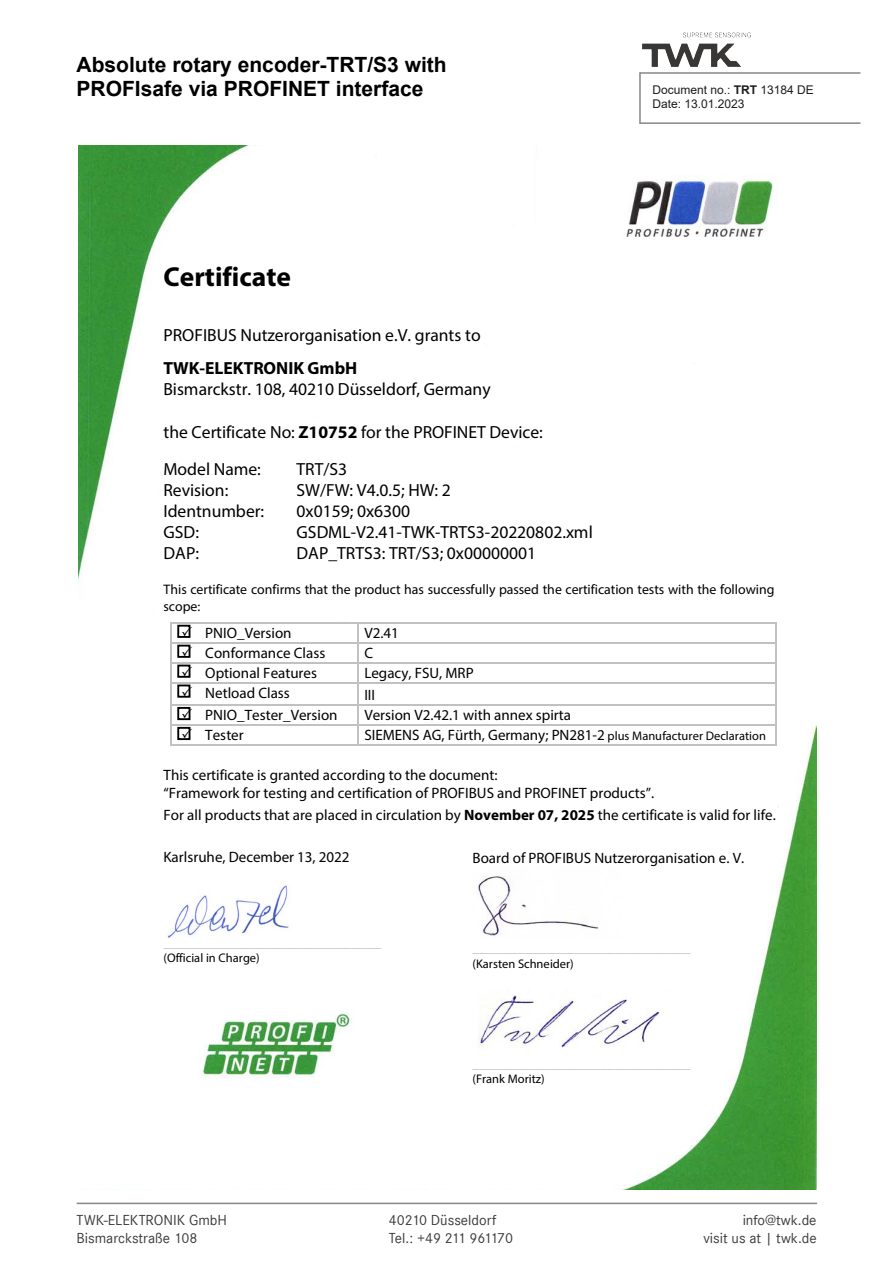
<style>
.page{position:relative;width:894px;height:1263px;background:#fff}
.page>*{position:absolute;margin:0;border:0;box-sizing:border-box;transform-origin:0 0}
.t1{font:700 27.45px "Myriad Pro";color:#000}
.t2{font:700 21px/24px "Arial";color:#000}
.t3{font:17.55px/36.5px "Myriad Pro";color:#000}
.t4{font:700 17.55px "Myriad Pro";color:#000}
.t5{font:15px/18px "Myriad Pro";color:#000}
.t6{font:15px "Myriad Pro";color:#c1c1c1}
.t7{font:15px "Corporate S";color:#3c3b3b}
.t8{font:15px "Corporate S";letter-spacing:-.06em;color:#3c3b3b}
.t9{font:13.8px/16.6px "Myriad Pro";color:#000}
.t10{font:12.45px "Myriad Pro";color:#000}
.t11{font:12px/14px "Arial";color:#1d1d1b}
.s1{font-weight:700}
.s2{font-size:12.45px}
</style>
<div class="page">
<img style="left:642px;top:33px;width:108px;height:33px">
<hr style="left:639px;top:72px;width:1px;height:52px;background:#878787">
<hr style="left:639px;top:72px;width:221px;height:2px;background:#878787">
<hr style="left:639px;top:122px;width:221px;height:2px;background:#878787">
<hr style="left:77px;top:1203px;width:739px;height:1px;background:#878787">
<img style="left:78px;top:145px;width:738px;height:1045px">
<div style="left:177px;top:645px;width:13px;height:13px;background:#fff;border:2px solid #000"></div>
<div style="left:177px;top:625px;width:13px;height:13px;background:#fff;border:2px solid #000"></div>
<div style="left:178px;top:708px;width:11px;height:11px;background:#fff"></div>
<div style="left:177px;top:707px;width:13px;height:13px;border:2px solid #000"></div>
<div style="left:177px;top:727px;width:13px;height:13px;background:#fff;border:2px solid #000"></div>
<div style="left:177px;top:684px;width:13px;height:14px;background:#fff;border:2px solid #000"></div>
<div style="left:178px;top:665px;width:11px;height:12px;background:#fff"></div>
<div style="left:177px;top:665px;width:13px;height:13px;border:2px solid #000"></div>
<hr style="left:172px;top:622px;width:185px;height:2px;background:#c1c1c1">
<hr style="left:358px;top:622px;width:417px;height:2px;background:#c1c1c1">
<hr style="left:172px;top:642px;width:185px;height:2px;background:#c1c1c1">
<hr style="left:358px;top:642px;width:417px;height:2px;background:#c1c1c1">
<hr style="left:172px;top:662px;width:185px;height:2px;background:#c1c1c1">
<hr style="left:358px;top:662px;width:417px;height:2px;background:#c1c1c1">
<svg style="left:170px;top:622px;width:2px;height:62px"></svg>
<hr style="left:172px;top:682px;width:185px;height:2px;background:#c1c1c1">
<hr style="left:358px;top:682px;width:417px;height:2px;background:#c1c1c1">
<hr style="left:170px;top:684px;width:2px;height:20px;background:#c1c1c1">
<hr style="left:172px;top:704px;width:185px;height:2px;background:#c1c1c1">
<hr style="left:358px;top:704px;width:417px;height:2px;background:#c1c1c1">
<hr style="left:172px;top:724px;width:185px;height:2px;background:#c1c1c1">
<hr style="left:358px;top:724px;width:417px;height:2px;background:#c1c1c1">
<svg style="left:170px;top:704px;width:2px;height:42px"></svg>
<hr style="left:172px;top:744px;width:185px;height:2px;background:#c1c1c1">
<svg style="left:357px;top:622px;width:1px;height:124px"></svg>
<hr style="left:358px;top:744px;width:417px;height:2px;background:#c1c1c1">
<svg style="left:775px;top:622px;width:1px;height:124px"></svg>
<img style="left:472px;top:867px;width:148px;height:71px">
<img style="left:472px;top:989px;width:198px;height:64px">
<img style="left:166px;top:884px;width:124px;height:55px">
<svg style="left:182px;top:626px;width:10px;height:10px"></svg>
<svg style="left:182px;top:646px;width:10px;height:10px"></svg>
<svg style="left:182px;top:666px;width:10px;height:10px"></svg>
<svg style="left:182px;top:686px;width:10px;height:10px"></svg>
<svg style="left:182px;top:709px;width:10px;height:9px"></svg>
<svg style="left:182px;top:729px;width:10px;height:9px"></svg>
<h2 class="t2" style="left:77px;top:54px;width:371px">Absolute rotary encoder-TRT/S3 with<br>PROFIsafe via PROFINET interface</h2>
<h1 class="t1" style="left:163px;top:259px;width:129px">Certificate</h1>
<p class="t3" style="left:163px;top:317px;width:318px">PROFIBUS Nutzerorganisation e.V. grants to</p>
<p class="t4" style="left:163px;top:356px;width:195px">TWK-ELEKTRONIK GmbH</p>
<p class="t3" style="left:163px;top:370px;width:328px">Bismarckstr. 108, 40210 Düsseldorf, Germany</p>
<p class="t3" style="left:163px;top:414px;width:381px">the Certificate No: <span class="s1">Z10752</span> for the PROFINET Device:<br>Model Name:</p>
<p class="t3" style="left:296px;top:450px;width:52px">TRT/S3</p>
<p class="t11" style="left:652px;top:84px;width:163px">Document no.: <span class="s1">TRT</span> 13184 DE<br>Date: 13.01.2023</p>
<p class="t3" style="left:163px;top:471px;width:66px">Revision:</p>
<p class="t3" style="left:296px;top:471px;width:156px">SW/FW: V4.0.5; HW: 2</p>
<p class="t3" style="left:163px;top:492px;width:102px">Identnumber:</p>
<p class="t3" style="left:296px;top:492px;width:115px">0x0159; 0x6300</p>
<p class="t3" style="left:163px;top:513px;width:37px">GSD:</p>
<p class="t3" style="left:296px;top:513px;width:298px">GSDML-V2.41-TWK-TRTS3-20220802.xml</p>
<p class="t3" style="left:163px;top:535px;width:37px">DAP:</p>
<p class="t3" style="left:296px;top:535px;width:241px">DAP_TRTS3: TRT/S3; 0x00000001</p>
<p class="t9" style="left:163px;top:581px;width:612px">This certificate confirms that the product has successfully passed the certification tests with the following scope:</p>
<p class="t5" style="left:205px;top:624px;width:88px">PNIO_Version</p>
<p class="t5" style="left:364px;top:624px;width:36px">V2.41</p>
<p class="t5" style="left:205px;top:644px;width:121px">Conformance Class</p>
<p class="t5" style="left:364px;top:644px;width:10px">C</p>
<p class="t5" style="left:205px;top:664px;width:113px">Optional Features</p>
<p class="t5" style="left:364px;top:664px;width:111px">Legacy, FSU, MRP</p>
<p class="t5" style="left:205px;top:684px;width:86px">Netload Class</p>
<p class="t5" style="left:364px;top:686px;width:12px">III</p>
<p class="t5" style="left:205px;top:706px;width:134px">PNIO_Tester_Version</p>
<p class="t5" style="left:364px;top:706px;width:208px">Version V2.42.1 with annex spirta</p>
<p class="t5" style="left:205px;top:726px;width:40px">Tester</p>
<p class="t5" style="left:364px;top:726px;width:403px">SIEMENS AG, Fürth, Germany; PN281-2 <span class="s2">plus Manufacturer Declaration</span></p>
<p class="t5" style="left:163px;top:765px;width:492px">This certificate is granted according to the document:<br>“Framework for testing and certification of PROFIBUS and PROFINET products”.</p>
<p class="t5" style="left:163px;top:806px;width:613px">For all products that are placed in circulation by <span class="s1">November 07, 2025</span> the certificate is valid for life.</p>
<p class="t5" style="left:163px;top:848px;width:187px">Karlsruhe, December 13, 2022</p>
<p class="t5" style="left:472px;top:849px;width:273px">Board of PROFIBUS Nutzerorganisation e. V.</p>
<p class="t6" style="left:163px;top:932px;width:219px">_____________________________</p>
<p class="t10" style="left:163px;top:950px;width:98px">(Official in Charge)</p>
<p class="t6" style="left:472px;top:938px;width:219px">_____________________________</p>
<p class="t10" style="left:472px;top:956px;width:103px">(Karsten Schneider)</p>
<p class="t6" style="left:472px;top:1053px;width:219px">_____________________________</p>
<p class="t10" style="left:472px;top:1072px;width:74px">(Frank Moritz)</p>
<p class="t7" style="left:77px;top:1215px;width:152px">TWK-ELEKTRONIK GmbH</p>
<p class="t7" style="left:389px;top:1215px;width:109px">40210 Düsseldorf</p>
<p class="t7" style="left:742px;top:1215px;width:75px">info@twk.de</p>
<p class="t7" style="left:77px;top:1233px;width:122px">Bismarckstraße 108</p>
<p class="t8" style="left:389px;top:1233px;width:126px">Tel.: +49 211 961170</p>
<p class="t7" style="left:703px;top:1233px;width:115px">visit us at | twk.de</p>
</div>
